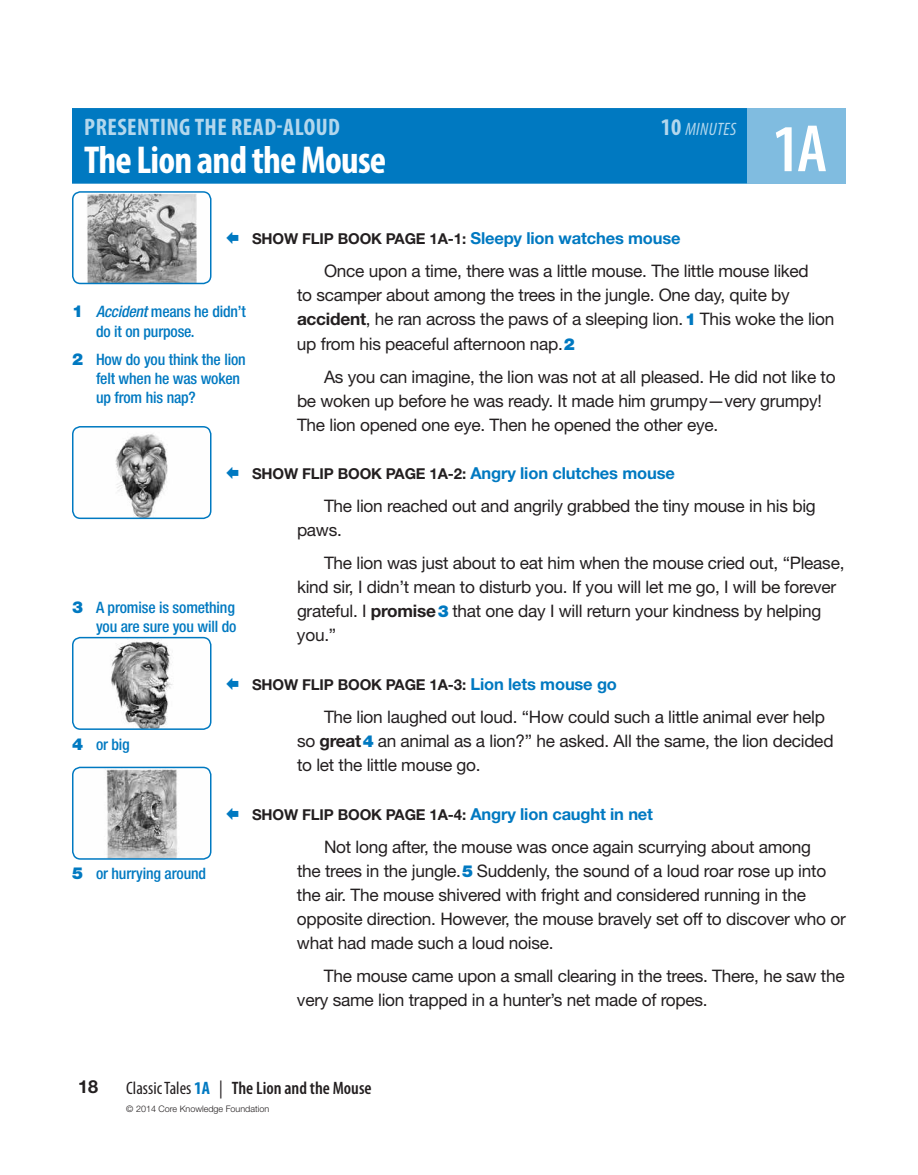
<style>
.page{position:relative;width:918px;height:1175px;background:#fff}
.page>*{position:absolute;margin:0;border:0;box-sizing:border-box;transform-origin:0 0}
.t1{font:600 condensed 67.5px "Myriad Pro";color:#fff}
.t2{font:700 condensed 39px "Myriad Pro";letter-spacing:-.02em;color:#fff}
.t3{font:700 condensed 24px "Myriad Pro";letter-spacing:.02em;color:#b3d7ed}
.t4{font:600 condensed 18px "Myriad Pro";color:#231f20}
.t5{font:italic condensed 18px "Myriad Pro";letter-spacing:.02em;color:#b3d7ed}
.t6{font:700 18px "Helvetica Neue LT Std";color:#231f20}
.t7{font:17.25px/24px "Helvetica Neue LT Std";letter-spacing:-.015em;color:#231f20}
.t8{font:700 16.5px "Helvetica Neue LT Std";letter-spacing:-.01em;color:#0079c1}
.t9{font:500 condensed 15.75px/19.2px "Helvetica Neue LT Std";letter-spacing:-.01em;color:#0079c1}
.t10{font:700 15px "Helvetica Neue LT Std";letter-spacing:-.01em;color:#231f20}
.t11{font:300 9px "Helvetica Neue LT Std";color:#231f20}
.s1{font-weight:700;font-style:normal;font-size:24px}
.s2{font-size:15px;color:#231f20}
.s3{font-weight:700}
.s4{font-weight:900;font-size:16.5px;color:#0079c1}
.s5{color:#0079c1}
.s6{font-size:16.5px;color:#0079c1}
.s7{font-weight:900;font-stretch:normal;font-size:16.5px}
.s8{font-style:italic}
.s9{font-weight:400}
.s10{font-weight:700;color:#0079c1}
</style>
<div class="page">
<div style="left:72px;top:108px;width:675px;height:76px;background:#0079c1"></div>
<div style="left:747px;top:108px;width:99px;height:76px;background:#80bce0"></div>
<img style="left:75px;top:194px;width:133px;height:87px">
<div style="left:72px;top:191px;width:139px;height:93px;border:2px solid #0079c1;border-radius:8px"></div>
<img style="left:75px;top:429px;width:133px;height:87px">
<div style="left:72px;top:426px;width:139px;height:93px;border:2px solid #0079c1;border-radius:8px"></div>
<img style="left:75px;top:637px;width:133px;height:90px">
<div style="left:72px;top:637px;width:139px;height:93px;border:2px solid #0079c1;border-radius:8px"></div>
<img style="left:75px;top:769px;width:133px;height:90px">
<div style="left:72px;top:766px;width:139px;height:93px;border:2px solid #0079c1;border-radius:8px"></div>
<h3 class="t3" style="left:84px;top:112px;width:257px">PRESENTING THE READ-ALOUD</h3>
<p class="t5" style="left:661px;top:118px;width:77px"><span class="s1">10</span> MINUTES</p>
<h2 class="t2" style="left:84px;top:136px;width:304px">The Lion and the Mouse</h2>
<h1 class="t1" style="left:772px;top:107px;width:57px">1A</h1>
<p class="t8" style="left:225px;top:228px;width:457px">▪ <span class="s2">SHOW FLIP BOOK PAGE 1A-1:</span> Sleepy lion watches mouse</p>
<p class="t7" style="left:297px;top:259px;width:539px;text-indent:27px">Once upon a time, there was a little mouse. The little mouse liked<br>to scamper about among the trees in the jungle. One day, quite by <span class="s3">accident</span>, he ran across the paws of a sleeping lion.<span class="s4">1</span> This woke the lion up from his peaceful afternoon nap.<span class="s4">2</span></p>
<p class="t7" style="left:297px;top:364px;width:540px;text-indent:27px">As you can imagine, the lion was not at all pleased. He did not like to be woken up before he was ready. It made him grumpy—very grumpy!<br>The lion opened one eye. Then he opened the other eye.</p>
<p class="t8" style="left:225px;top:463px;width:451px">▪ <span class="s2">SHOW FLIP BOOK PAGE 1A-2:</span> Angry lion clutches mouse</p>
<p class="t7" style="left:297px;top:494px;width:520px;text-indent:27px">The lion reached out and angrily grabbed the tiny mouse in his big paws.</p>
<p class="t7" style="left:297px;top:551px;width:549px;text-indent:27px">The lion was just about to eat him when the mouse cried out, “Please, kind sir, I didn’t mean to disturb you. If you will let me go, I will be forever grateful. I <span class="s3">promise</span><span class="s4">3</span> that one day I will return your kindness by helping you.”</p>
<p class="t10" style="left:225px;top:675px;width:394px"><span class="s5">▪</span> SHOW FLIP BOOK PAGE 1A-3: <span class="s6">Lion lets mouse go</span></p>
<p class="t7" style="left:297px;top:704px;width:538px;text-indent:27px">The lion laughed out loud. “How could such a little animal ever help so <span class="s3">great</span><span class="s4">4</span> an animal as a lion?” he asked. All the same, the lion decided to let the little mouse go.</p>
<p class="t10" style="left:225px;top:805px;width:430px"><span class="s5">▪</span> SHOW FLIP BOOK PAGE 1A-4: <span class="s6">Angry lion caught in net</span></p>
<p class="t7" style="left:297px;top:834px;width:550px;text-indent:27px">Not long after, the mouse was once again scurrying about among<br>the trees in the jungle.<span class="s4">5</span> Suddenly, the sound of a loud roar rose up into the air. The mouse shivered with fright and considered running in the opposite direction. However, the mouse bravely set off to discover who or what had made such a loud noise.</p>
<p class="t7" style="left:297px;top:963px;width:549px;text-indent:27px">The mouse came upon a small clearing in the trees. There, he saw the very same lion trapped in a hunter’s net made of ropes.</p>
<p class="t9" style="left:96px;top:302px;width:151px;text-indent:-24px"><span class="s7">1</span> <span class="s8">Accident</span> means he didn’t do it on purpose.</p>
<p class="t9" style="left:96px;top:349px;width:151px;text-indent:-24px"><span class="s7">2</span> How do you think the lion felt when he was woken up from his nap?</p>
<p class="t9" style="left:72px;top:597px;width:166px;text-align:right"><span class="s7">3</span> A promise is something you are sure you will do</p>
<p class="t9" style="left:72px;top:734px;width:59px"><span class="s7">4</span> or big</p>
<p class="t9" style="left:72px;top:863px;width:136px"><span class="s7">5</span> or hurrying around</p>
<p class="t6" style="left:78px;top:1075px;width:22px">18</p>
<p class="t4" style="left:126px;top:1076px;width:247px"><span class="s9">Classic Tales</span> <span class="s10">1A</span> <span class="s9">|</span> The Lion and the Mouse</p>
<p class="t11" style="left:126px;top:1103px;width:144px">© 2014 Core Knowledge Foundation</p>
</div>
